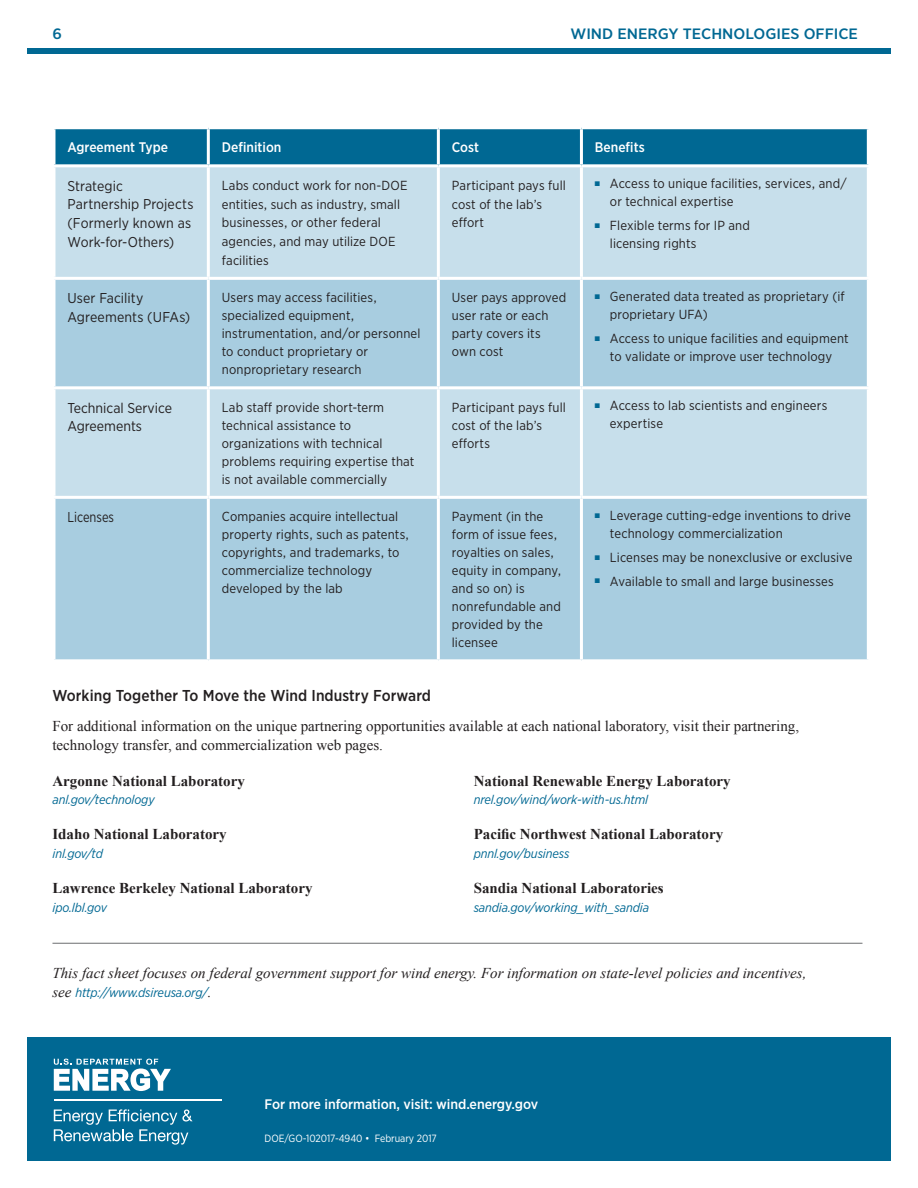
<style>
.page{position:relative;width:918px;height:1188px;background:#fff}
.page>*{position:absolute;margin:0;border:0;box-sizing:border-box;transform-origin:0 0}
.subhead_2{font:500 15.75px "Gotham Narrow";letter-spacing:.005em;color:#231f20}
.body_text{font:700 15px "Times New Roman";color:#231f20}
.body_text-2{font:15px/18.8px "Times New Roman";color:#231f20}
.body_text-3{font:italic 15px "Times New Roman";color:#231f20}
.office_name{font:500 15px "Gotham Narrow";color:#006893;scale:1.1 1}
.sidebar_text{font:14.25px/18.8px "Gotham Narrow";letter-spacing:.005em;color:#231f20}
.table_body_medium{font:14.25px/18.8px "Gotham Narrow";color:#231f20}
.table_body_medium-2{font:14.25px "Gotham Narrow";color:#231f20;scale:.9 1}
.table_head{font:500 13.8px "Gotham Narrow";letter-spacing:-.005em;color:#fff}
.sidebar_text-2{font:13.2px/18px "Gotham Narrow";letter-spacing:.01em;color:#231f20}
.body_text-4{font:italic 12.75px "Gotham Narrow";letter-spacing:-.01em;color:#006893}
.t1{font:10.5px "Gotham Narrow";letter-spacing:-.005em;color:#fff}
.s1{font-family:"Times New Roman";font-size:15px;color:#231f20}
</style>
<div class="page">
<div style="left:55px;top:129px;width:812px;height:35px;background:#006893"></div>
<div style="left:55px;top:167px;width:812px;height:110px;background:#c7dfeb"></div>
<svg style="left:55px;top:280px;width:812px;height:379px;background:#b1d2e3"></svg>
<hr style="left:207px;top:167px;width:3px;height:110px;background:#fff">
<hr style="left:207px;top:280px;width:3px;height:106px;background:#fff">
<hr style="left:437px;top:280px;width:3px;height:106px;background:#fff">
<hr style="left:580px;top:280px;width:3px;height:106px;background:#fff">
<hr style="left:52px;top:386px;width:156px;height:3px;background:#fff">
<hr style="left:208px;top:386px;width:230px;height:3px;background:#fff">
<hr style="left:207px;top:389px;width:3px;height:107px;background:#fff">
<hr style="left:438px;top:386px;width:143px;height:3px;background:#fff">
<hr style="left:437px;top:389px;width:3px;height:107px;background:#fff">
<hr style="left:581px;top:386px;width:289px;height:3px;background:#fff">
<hr style="left:580px;top:389px;width:3px;height:107px;background:#fff">
<hr style="left:52px;top:496px;width:156px;height:3px;background:#fff">
<hr style="left:208px;top:496px;width:230px;height:3px;background:#fff">
<hr style="left:207px;top:499px;width:3px;height:160px;background:#fff">
<hr style="left:438px;top:496px;width:143px;height:3px;background:#fff">
<hr style="left:437px;top:499px;width:3px;height:160px;background:#fff">
<hr style="left:581px;top:496px;width:289px;height:3px;background:#fff">
<hr style="left:580px;top:499px;width:3px;height:160px;background:#fff">
<hr style="left:207px;top:129px;width:3px;height:35px;background:#fff">
<hr style="left:437px;top:129px;width:3px;height:35px;background:#fff">
<hr style="left:580px;top:129px;width:3px;height:35px;background:#fff">
<hr style="left:437px;top:167px;width:3px;height:110px;background:#fff">
<hr style="left:580px;top:167px;width:3px;height:110px;background:#fff">
<hr style="left:52px;top:943px;width:810px;height:1px;background:#6c6d70">
<div style="left:27px;top:48px;width:864px;height:6px;background:#006893"></div>
<div style="left:27px;top:1038px;width:864px;height:123px;background:#006893"></div>
<svg style="left:54px;top:1059px;width:117px;height:32px"></svg>
<hr style="left:54px;top:1099px;width:168px;height:2px;background:#fff">
<svg style="left:54px;top:1109px;width:139px;height:36px"></svg>
<p class="office_name" style="left:52px;top:24px;width:10px">6</p>
<p class="office_name" style="left:571px;top:24px;width:263px">WIND ENERGY TECHNOLOGIES OFFICE</p>
<p class="table_head" style="left:67px;top:139px;width:102px">Agreement Type</p>
<p class="table_head" style="left:222px;top:139px;width:61px">Definition</p>
<p class="table_head" style="left:452px;top:139px;width:29px">Cost</p>
<p class="table_head" style="left:595px;top:139px;width:51px">Benefits</p>
<p class="sidebar_text" style="left:67px;top:176px;width:128px">Strategic<br>Partnership Projects (Formerly known as<br>Work-for-Others)</p>
<p class="sidebar_text-2" style="left:222px;top:176px;width:187px;line-height:18.8px">Labs conduct work for non-DOE entities, such as industry, small businesses, or other federal agencies, and may utilize DOE facilities</p>
<p class="sidebar_text-2" style="left:452px;top:176px;width:115px;line-height:18.8px">Participant pays full cost of the lab’s effort</p>
<p class="sidebar_text-2" style="left:610px;top:174px;width:239px;text-indent:-15px"><sup>■</sup> Access to unique facilities, services, and/ or technical expertise</p>
<p class="sidebar_text-2" style="left:610px;top:216px;width:142px;text-indent:-15px"><sup>■</sup> Flexible terms for IP and licensing rights</p>
<p class="sidebar_text" style="left:67px;top:289px;width:124px">User Facility<br>Agreements (UFAs)</p>
<p class="sidebar_text-2" style="left:222px;top:288px;width:200px">Users may access facilities, specialized equipment, instrumentation, and/or personnel to conduct proprietary or nonproprietary research</p>
<p class="sidebar_text-2" style="left:452px;top:288px;width:116px">User pays approved user rate or each party covers its own cost</p>
<p class="sidebar_text-2" style="left:610px;top:287px;width:236px;text-indent:-15px"><sup>■</sup> Generated data treated as proprietary (if proprietary UFA)</p>
<p class="sidebar_text-2" style="left:595px;top:329px;width:255px;text-align:center"><sup>■</sup> Access to unique facilities and equipment to validate or improve user technology</p>
<p class="table_body_medium" style="left:67px;top:398px;width:106px">Technical Service<br>Agreements</p>
<p class="sidebar_text-2" style="left:222px;top:398px;width:194px">Lab staff provide short-term technical assistance to organizations with technical problems requiring expertise that is not available commercially</p>
<p class="sidebar_text-2" style="left:452px;top:398px;width:115px">Participant pays full cost of the lab’s efforts</p>
<p class="sidebar_text-2" style="left:610px;top:396px;width:219px;text-indent:-15px"><sup>■</sup> Access to lab scientists and engineers expertise</p>
<p class="table_body_medium-2" style="left:67px;top:508px;width:53px">Licenses</p>
<p class="sidebar_text-2" style="left:222px;top:507px;width:189px">Companies acquire intellectual property rights, such as patents, copyrights, and trademarks, to commercialize technology developed by the lab</p>
<p class="sidebar_text-2" style="left:452px;top:507px;width:111px">Payment (in the form of issue fees, royalties on sales, equity in company, and so on) is nonrefundable and provided by the licensee</p>
<p class="sidebar_text-2" style="left:610px;top:506px;width:242px;text-indent:-15px"><sup>■</sup> Leverage cutting-edge inventions to drive technology commercialization</p>
<p class="sidebar_text-2" style="left:595px;top:548px;width:259px"><sup>■</sup> Licenses may be nonexclusive or exclusive</p>
<p class="sidebar_text-2" style="left:595px;top:572px;width:240px"><sup>■</sup> Available to small and large businesses</p>
<p class="subhead_2" style="left:52px;top:686px;width:380px">Working Together To Move the Wind Industry Forward</p>
<p class="body_text-2" style="left:52px;top:716px;width:748px">For additional information on the unique partnering opportunities available at each national laboratory, visit their partnering, technology transfer, and commercialization web pages.</p>
<p class="body_text" style="left:52px;top:770px;width:194px">Argonne National Laboratory</p>
<p class="body_text-4" style="left:52px;top:792px;width:104px">anl.gov/technology</p>
<p class="body_text" style="left:52px;top:824px;width:176px">Idaho National Laboratory</p>
<p class="body_text-4" style="left:52px;top:846px;width:52px">inl.gov/td</p>
<p class="body_text" style="left:52px;top:878px;width:262px">Lawrence Berkeley National Laboratory</p>
<p class="body_text-4" style="left:52px;top:899px;width:56px">ipo.lbl.gov</p>
<p class="body_text" style="left:474px;top:770px;width:259px">National Renewable Energy Laboratory</p>
<p class="body_text-4" style="left:474px;top:792px;width:176px">nrel.gov/wind/work-with-us.html</p>
<p class="body_text" style="left:474px;top:824px;width:251px">Pacific Northwest National Laboratory</p>
<p class="body_text-4" style="left:474px;top:846px;width:97px">pnnl.gov/business</p>
<p class="body_text" style="left:474px;top:878px;width:192px">Sandia National Laboratories</p>
<p class="body_text-4" style="left:474px;top:899px;width:177px">sandia.gov/working_with_sandia</p>
<p class="body_text-3" style="left:52px;top:963px;width:755px">This fact sheet focuses on federal government support for wind energy. For information on state-level policies and incentives,</p>
<p class="body_text-4" style="left:52px;top:984px;width:161px"><span class="s1">see</span> http://www.dsireusa.org/<span class="s1">.</span></p>
<p class="table_head" style="left:265px;top:1096px;width:275px">For more information, visit: wind.energy.gov</p>
<p class="t1" style="left:265px;top:1131px;width:174px">DOE/GO-102017-4940 • February 2017</p>
</div>
